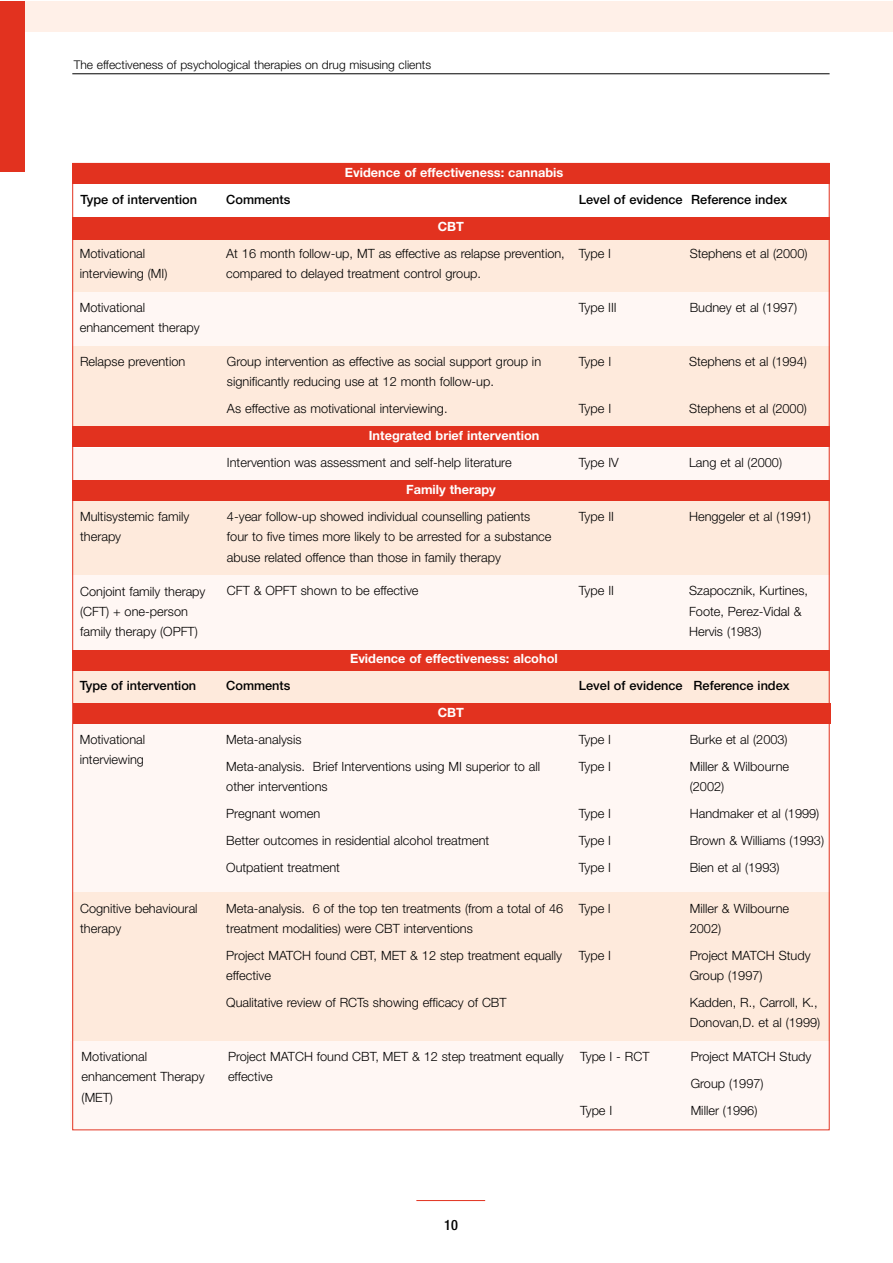
<style>
.page{position:relative;width:893px;height:1263px;background:#fff}
.page>*{position:absolute;margin:0;border:0;box-sizing:border-box;transform-origin:0 0}
.t1{font:500 condensed 14.25px "Helvetica Neue";color:#000}
.t2{font:300 12.75px/20.2px "Helvetica Neue";color:#000}
.t3{font:500 12.75px "Helvetica Neue";color:#000}
.t4{font:700 12.75px "Helvetica Neue";color:#fff}
.t5{font:300 12px "Helvetica Neue";color:#000}
</style>
<div class="page">
<div style="left:1px;top:2px;width:891px;height:29px;background:#fff0e8"></div>
<div style="left:72px;top:292px;width:757px;height:54px;background:#fff7f4"></div>
<div style="left:72px;top:346px;width:757px;height:81px;background:#feeadc"></div>
<div style="left:72px;top:448px;width:757px;height:33px;background:#fff7f4"></div>
<div style="left:72px;top:495px;width:757px;height:80px;background:#feeadc"></div>
<div style="left:72px;top:671px;width:757px;height:33px;background:#feeadc"></div>
<div style="left:72px;top:575px;width:757px;height:75px;background:#fff7f4"></div>
<div style="left:72px;top:724px;width:757px;height:168px;background:#fff7f4"></div>
<div style="left:72px;top:892px;width:757px;height:149px;background:#feeadc"></div>
<div style="left:71px;top:1041px;width:757px;height:88px;background:#fff7f4"></div>
<div style="left:72px;top:239px;width:757px;height:53px;background:#feeadc"></div>
<div style="left:1px;top:2px;width:23px;height:170px;background:#e2321f"></div>
<hr style="left:72px;top:73px;width:757px;height:1px;background:#000">
<hr style="left:416px;top:1200px;width:69px;height:1px;background:#e2321f">
<div style="left:72px;top:164px;width:757px;height:20px;background:#e2321f"></div>
<div style="left:72px;top:218px;width:757px;height:22px;background:#e2321f"></div>
<div style="left:72px;top:427px;width:757px;height:20px;background:#e2321f"></div>
<div style="left:72px;top:481px;width:757px;height:20px;background:#e2321f"></div>
<div style="left:72px;top:651px;width:757px;height:20px;background:#e2321f"></div>
<div style="left:74px;top:703px;width:757px;height:20px;background:#e2321f"></div>
<p class="t5" style="left:74px;top:60px;width:359px">The effectiveness of psychological therapies on drug misusing clients</p>
<p class="t4" style="left:345px;top:168px;width:220px">Evidence of effectiveness: cannabis</p>
<p class="t3" style="left:81px;top:195px;width:118px">Type of intervention</p>
<p class="t3" style="left:226px;top:195px;width:66px">Comments</p>
<p class="t3" style="left:579px;top:195px;width:210px">Level of evidence Reference index</p>
<p class="t4" style="left:438px;top:222px;width:28px">CBT</p>
<p class="t2" style="left:80px;top:245px;width:89px">Motivational interviewing (MI)</p>
<p class="t2" style="left:226px;top:245px;width:340px">At 16 month follow-up, MT as effective as relapse prevention, compared to delayed treatment control group.</p>
<p class="t2" style="left:579px;top:245px;width:34px">Type I</p>
<p class="t2" style="left:689px;top:245px;width:119px">Stephens et al (2000)</p>
<p class="t2" style="left:80px;top:299px;width:121px">Motivational enhancement therapy</p>
<p class="t2" style="left:579px;top:299px;width:39px">Type III</p>
<p class="t2" style="left:689px;top:299px;width:109px">Budney et al (1997)</p>
<p class="t2" style="left:80px;top:353px;width:107px">Relapse prevention</p>
<p class="t2" style="left:227px;top:353px;width:316px">Group intervention as effective as social support group in significantly reducing use at 12 month follow-up.</p>
<p class="t2" style="left:227px;top:400px;width:222px">As effective as motivational interviewing.</p>
<p class="t2" style="left:689px;top:353px;width:119px">Stephens et al (1994)</p>
<p class="t2" style="left:689px;top:400px;width:119px">Stephens et al (2000)</p>
<p class="t2" style="left:579px;top:353px;width:34px">Type I</p>
<p class="t2" style="left:579px;top:400px;width:34px">Type I</p>
<p class="t4" style="left:369px;top:431px;width:172px">Integrated brief intervention</p>
<p class="t2" style="left:227px;top:454px;width:286px">Intervention was assessment and self-help literature</p>
<p class="t2" style="left:579px;top:454px;width:41px">Type IV</p>
<p class="t2" style="left:689px;top:454px;width:94px">Lang et al (2000)</p>
<p class="t4" style="left:406px;top:485px;width:91px">Family therapy</p>
<p class="t2" style="left:80px;top:508px;width:111px">Multisystemic family therapy</p>
<p class="t2" style="left:227px;top:508px;width:326px">4-year follow-up showed individual counselling patients four to five times more likely to be arrested for a substance abuse related offence than those in family therapy</p>
<p class="t2" style="left:579px;top:508px;width:37px">Type II</p>
<p class="t2" style="left:689px;top:508px;width:123px">Henggeler et al (1991)</p>
<p class="t2" style="left:80px;top:582px;width:127px">Conjoint family therapy (CFT) + one-person family therapy (OPFT)</p>
<p class="t2" style="left:227px;top:582px;width:193px">CFT &amp; OPFT shown to be effective</p>
<p class="t2" style="left:579px;top:582px;width:37px">Type II</p>
<p class="t2" style="left:689px;top:582px;width:120px">Szapocznik, Kurtines,<br>Foote, Perez-Vidal &amp;<br>Hervis (1983)</p>
<p class="t4" style="left:350px;top:654px;width:209px">Evidence of effectiveness: alcohol</p>
<p class="t3" style="left:80px;top:681px;width:118px">Type of intervention</p>
<p class="t3" style="left:226px;top:681px;width:66px">Comments</p>
<p class="t3" style="left:579px;top:681px;width:212px">Level of evidence Reference index</p>
<p class="t4" style="left:438px;top:708px;width:28px">CBT</p>
<p class="t2" style="left:80px;top:731px;width:67px">Motivational interviewing</p>
<p class="t2" style="left:226px;top:727px;width:315px;line-height:27px">Meta-analysis<br>Meta-analysis. Brief Interventions using MI superior to all</p>
<p class="t2" style="left:226px;top:774px;width:264px;line-height:27px">other interventions<br>Pregnant women<br>Better outcomes in residential alcohol treatment<br>Outpatient treatment</p>
<p class="t2" style="left:579px;top:727px;width:34px;line-height:27px">Type I<br>Type I</p>
<p class="t2" style="left:579px;top:801px;width:34px;line-height:27px;text-align:justify">Type I Type I Type I</p>
<p class="t2" style="left:226px;top:899px;width:338px">Meta-analysis. 6 of the top ten treatments (from a total of 46 treatment modalities) were CBT interventions</p>
<p class="t2" style="left:226px;top:947px;width:337px">Project MATCH found CBT, MET &amp; 12 step treatment equally effective</p>
<p class="t2" style="left:226px;top:994px;width:282px">Qualitative review of RCTs showing efficacy of CBT</p>
<p class="t2" style="left:80px;top:899px;width:119px">Cognitive behavioural therapy</p>
<p class="t2" style="left:579px;top:899px;width:33px">Type l</p>
<p class="t2" style="left:579px;top:947px;width:34px">Type I</p>
<p class="t2" style="left:82px;top:1048px;width:125px">Motivational enhancement Therapy (MET)</p>
<p class="t2" style="left:228px;top:1048px;width:337px">Project MATCH found CBT, MET &amp; 12 step treatment equally effective</p>
<p class="t2" style="left:580px;top:1048px;width:71px">Type I - RCT</p>
<p class="t2" style="left:580px;top:1102px;width:34px">Type I</p>
<p class="t2" style="left:689px;top:727px;width:101px;line-height:27px">Burke et al (2003)<br>Miller &amp; Wilbourne</p>
<p class="t2" style="left:689px;top:774px;width:136px;line-height:27px">(2002)<br>Handmaker et al (1999)<br>Brown &amp; Williams (1993)<br>Bien et al (1993)</p>
<p class="t2" style="left:689px;top:899px;width:101px">Miller &amp; Wilbourne<br>2002)</p>
<p class="t2" style="left:689px;top:947px;width:122px">Project MATCH Study<br>Group (1997)</p>
<p class="t2" style="left:689px;top:994px;width:132px">Kadden, R., Carroll, K.,<br>Donovan,D. et al (1999)</p>
<p class="t2" style="left:690px;top:1044px;width:122px;line-height:27px">Project MATCH Study<br>Group (1997)<br>Miller (1996)</p>
<p class="t1" style="left:444px;top:1220px;width:15px">10</p>
</div>
